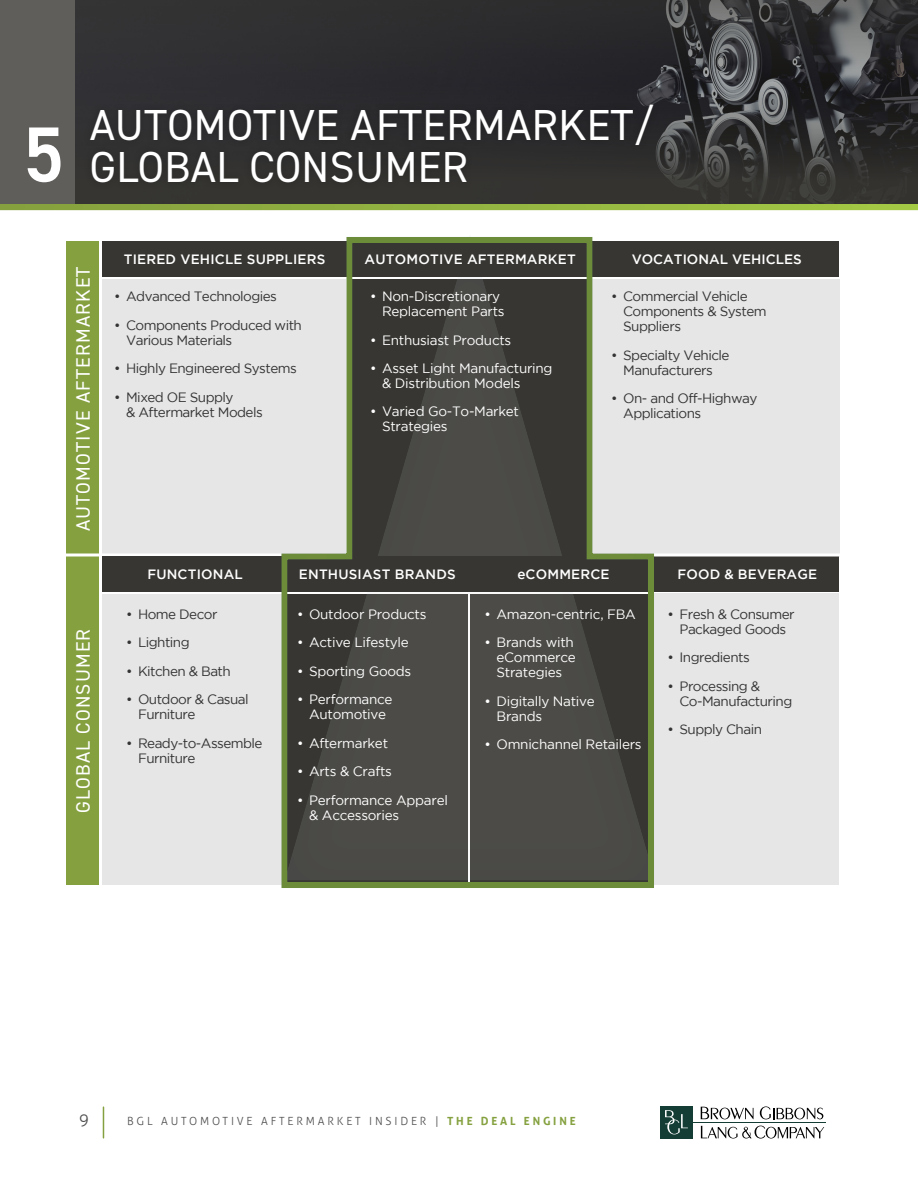
<style>
.page{position:relative;width:918px;height:1188px;background:#fff}
.page>*{position:absolute;margin:0;border:0;box-sizing:border-box;transform-origin:0 0}
.t1{font:43.5px/42px "DIN2014";letter-spacing:.01em;color:#fff}
.t2{font:19.5px "DIN2014";letter-spacing:.06em;color:#fff}
.t3{font:300 16.5px "Aller";color:#4d4d4d}
.t4{font:13.5px/15px "Gotham";letter-spacing:-.04em;color:#333}
.t5{font:13.5px/15px "Gotham";letter-spacing:-.02em;color:#fff}
.t6{font:500 13.5px "Gotham";letter-spacing:.015em;color:#fff}
.t7{font:300 11.25px "Aller";letter-spacing:.25em;color:#4d4d4d}
.s1{font-weight:600;font-size:78.45px}
.s2{font-weight:700;color:#85a13f}
</style>
<div class="page">
<div style="left:66px;top:242px;width:32px;height:314px;background:#85a13f"></div>
<div style="left:102px;top:279px;width:244px;height:277px;background:#e6e6e6"></div>
<div style="left:591px;top:279px;width:248px;height:277px;background:#e6e6e6"></div>
<div style="left:66px;top:556px;width:32px;height:329px;background:#85a13f"></div>
<div style="left:102px;top:595px;width:182px;height:290px;background:#e6e6e6"></div>
<hr style="left:56px;top:554px;width:225px;height:2px;background:#fff">
<div style="left:649px;top:593px;width:190px;height:292px;background:#e6e6e6"></div>
<div style="left:102px;top:556px;width:737px;height:36px;background:#373632"></div>
<div style="left:102px;top:242px;width:737px;height:35px;background:#373632"></div>
<hr style="left:654px;top:554px;width:190px;height:2px;background:#fff">
<div style="left:268px;top:225px;width:399px;height:665px;background:#1c5aa5;opacity:.23"></div>
<hr style="left:103px;top:1107px;width:1px;height:31px;background:#85a13f">
<hr style="left:691px;top:1122px;width:134px;height:1px;background:#143e35">
<svg style="left:701px;top:1107px;width:53px;height:12px"></svg>
<svg style="left:760px;top:1106px;width:63px;height:13px"></svg>
<svg style="left:701px;top:1126px;width:123px;height:13px"></svg>
<div style="left:660px;top:1106px;width:32px;height:33px;background:#143e35"></div>
<svg style="left:665px;top:1110px;width:23px;height:24px"></svg>
<svg style="left:74px;top:0;width:844px;height:204px;background:#323234"></svg>
<svg style="left:0;top:204px;width:918px;height:6px;background:#93b440"></svg>
<div style="left:82px;top:97px;width:579px;height:93px;background:#2d2d2d"></div>
<div style="left:0;top:0;width:74px;height:204px;background:#5f5e5b"></div>
<h1 class="t1" style="left:23px;top:103px;width:633px;text-indent:66px">AUTOMOTIVE AFTERMARKET/<br><span class="s1">5</span> GLOBAL CONSUMER</h1>
<h2 class="t2" style="left:71px;top:531px;width:266px;rotate:-90deg">AUTOMOTIVE AFTERMARKET</h2>
<h2 class="t2" style="left:71px;top:813px;width:185px;rotate:-90deg">GLOBAL CONSUMER</h2>
<p class="t6" style="left:124px;top:252px;width:203px">TIERED VEHICLE SUPPLIERS</p>
<p class="t6" style="left:365px;top:252px;width:213px">AUTOMOTIVE AFTERMARKET</p>
<p class="t5" style="left:382px;top:289px;width:124px;text-indent:-12px">• Non-Discretionary<br>Replacement Parts</p>
<p class="t5" style="left:370px;top:332px;width:143px">• Enthusiast Products</p>
<p class="t5" style="left:382px;top:361px;width:172px;text-indent:-12px">• Asset Light Manufacturing &amp; Distribution Models</p>
<p class="t5" style="left:382px;top:404px;width:139px;text-indent:-12px">• Varied Go-To-Market<br>Strategies</p>
<p class="t4" style="left:114px;top:289px;width:164px">• Advanced Technologies</p>
<p class="t4" style="left:126px;top:317px;width:177px;text-indent:-12px">• Components Produced with<br>Various Materials</p>
<p class="t4" style="left:114px;top:361px;width:184px">• Highly Engineered Systems</p>
<p class="t4" style="left:126px;top:389px;width:138px;text-indent:-12px">• Mixed OE Supply<br>&amp; Aftermarket Models</p>
<p class="t6" style="left:632px;top:252px;width:172px">VOCATIONAL VEHICLES</p>
<p class="t4" style="left:623px;top:289px;width:145px;text-indent:-12px">• Commercial Vehicle<br>Components &amp; System<br>Suppliers</p>
<p class="t4" style="left:611px;top:347px;width:120px;text-align:center">• Specialty Vehicle<br>Manufacturers</p>
<p class="t4" style="left:623px;top:391px;width:136px;text-indent:-12px">• On- and Off-Highway<br>Applications</p>
<p class="t6" style="left:147px;top:567px;width:97px">FUNCTIONAL</p>
<p class="t6" style="left:299px;top:567px;width:158px">ENTHUSIAST BRANDS</p>
<p class="t6" style="left:517px;top:567px;width:94px">eCOMMERCE</p>
<p class="t6" style="left:677px;top:567px;width:141px">FOOD &amp; BEVERAGE</p>
<p class="t4" style="left:126px;top:606px;width:93px">• Home Decor</p>
<p class="t4" style="left:126px;top:635px;width:65px">• Lighting</p>
<p class="t4" style="left:126px;top:663px;width:106px">• Kitchen &amp; Bath</p>
<p class="t4" style="left:138px;top:692px;width:112px;text-indent:-12px">• Outdoor &amp; Casual<br>Furniture</p>
<p class="t4" style="left:138px;top:735px;width:126px;text-indent:-12px">• Ready-to-Assemble<br>Furniture</p>
<p class="t5" style="left:297px;top:606px;width:131px">• Outdoor Products</p>
<p class="t5" style="left:297px;top:635px;width:113px">• Active Lifestyle</p>
<p class="t5" style="left:297px;top:663px;width:116px">• Sporting Goods</p>
<p class="t5" style="left:297px;top:692px;width:97px;text-align:center">• Performance<br>Automotive</p>
<p class="t5" style="left:297px;top:735px;width:93px">• Aftermarket</p>
<p class="t5" style="left:297px;top:764px;width:96px">• Arts &amp; Crafts</p>
<p class="t5" style="left:309px;top:792px;width:140px;text-indent:-12px">• Performance Apparel &amp; Accessories</p>
<p class="t5" style="left:485px;top:606px;width:153px">• Amazon-centric, FBA</p>
<p class="t5" style="left:497px;top:635px;width:81px;text-indent:-12px">• Brands with eCommerce<br>Strategies</p>
<p class="t5" style="left:497px;top:693px;width:100px;text-indent:-12px">• Digitally Native<br>Brands</p>
<p class="t5" style="left:485px;top:737px;width:159px">• Omnichannel Retailers</p>
<p class="t4" style="left:668px;top:606px;width:129px;text-align:center">• Fresh &amp; Consumer<br>Packaged Goods</p>
<p class="t4" style="left:668px;top:650px;width:84px">• Ingredients</p>
<p class="t4" style="left:680px;top:678px;width:114px;text-indent:-12px">• Processing &amp;<br>Co-Manufacturing</p>
<p class="t4" style="left:668px;top:722px;width:96px">• Supply Chain</p>
<p class="t3" style="left:79px;top:1109px;width:11px">9</p>
<p class="t7" style="left:127px;top:1114px;width:450px">BGL AUTOMOTIVE AFTERMARKET INSIDER | <span class="s2">THE DEAL ENGINE</span></p>
</div>
